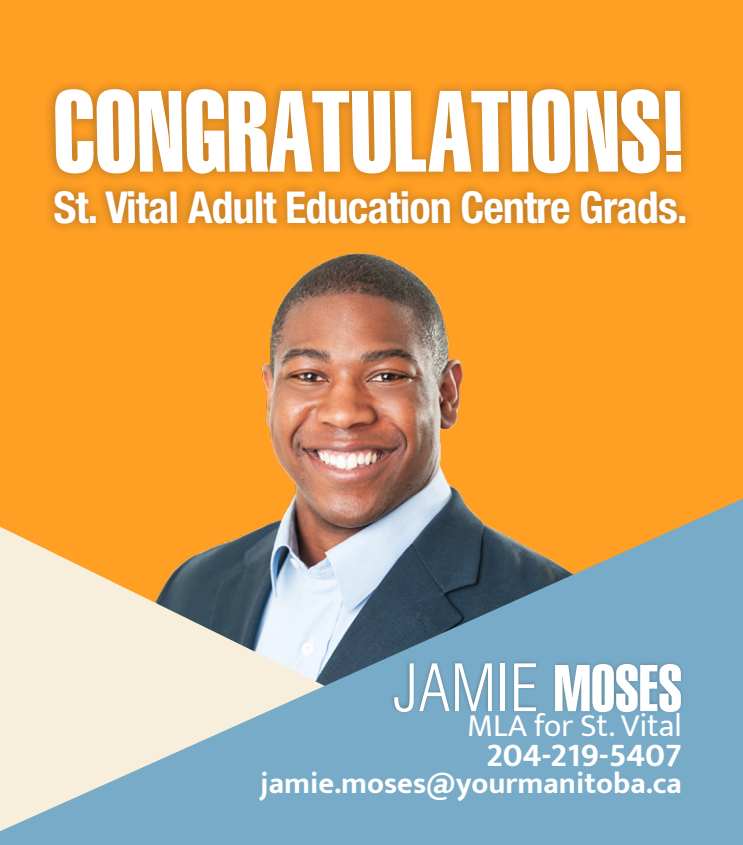
<style>
.page{position:relative;width:743px;height:845px;background:#fff}
.page>*{position:absolute;margin:0;border:0;box-sizing:border-box;transform-origin:0 0}
.t1{font:112px "Swiss 911 BT Extra Compressed";color:#fff}
.t2{font:300 condensed 64px "Swiss 721 BT";color:#fff}
.t3{font:700 condensed 44px "Helvetica Neue LT Pro";letter-spacing:-.02em;color:#fff}
.t4{font:700 33.6px "Mukta";color:#fff}
.t5{font:32px "Mukta";color:#fff}
.t6{font:700 30.4px "Mukta";color:#fff}
.s1{font-family:"Swiss 911 BT Extra Compressed";font-weight:400;font-stretch:normal}
</style>
<div class="page">
<div style="left:0;top:0;width:742px;height:845px;background:#ff9f24"></div>
<div style="left:43px;top:181px;width:651px;height:52px;background:#231f20;opacity:.25"></div>
<img style="left:261px;top:253px;width:203px;height:239px">
<svg style="left:0;top:492px;width:742px;height:353px;background:#a2aeaa"></svg>
<div style="left:389px;top:660px;width:294px;height:53px;background:#231f20;opacity:.25"></div>
<div style="left:43px;top:80px;width:648px;height:103px;background:#231f20;opacity:.25"></div>
<p class="t1" style="left:54px;top:69px;width:635px">CONGRATULATIONS!</p>
<p class="t3" style="left:54px;top:181px;width:636px">St. Vital Adult Education Centre Grads.</p>
<p class="t2" style="left:393px;top:649px;width:290px">JAMIE <span class="s1">MOSES</span></p>
<p class="t5" style="left:467px;top:706px;width:216px">MLA for St. Vital</p>
<p class="t4" style="left:486px;top:735px;width:197px">204-219-5407</p>
<p class="t6" style="left:260px;top:765px;width:422px">jamie.moses@yourmanitoba.ca</p>
</div>
